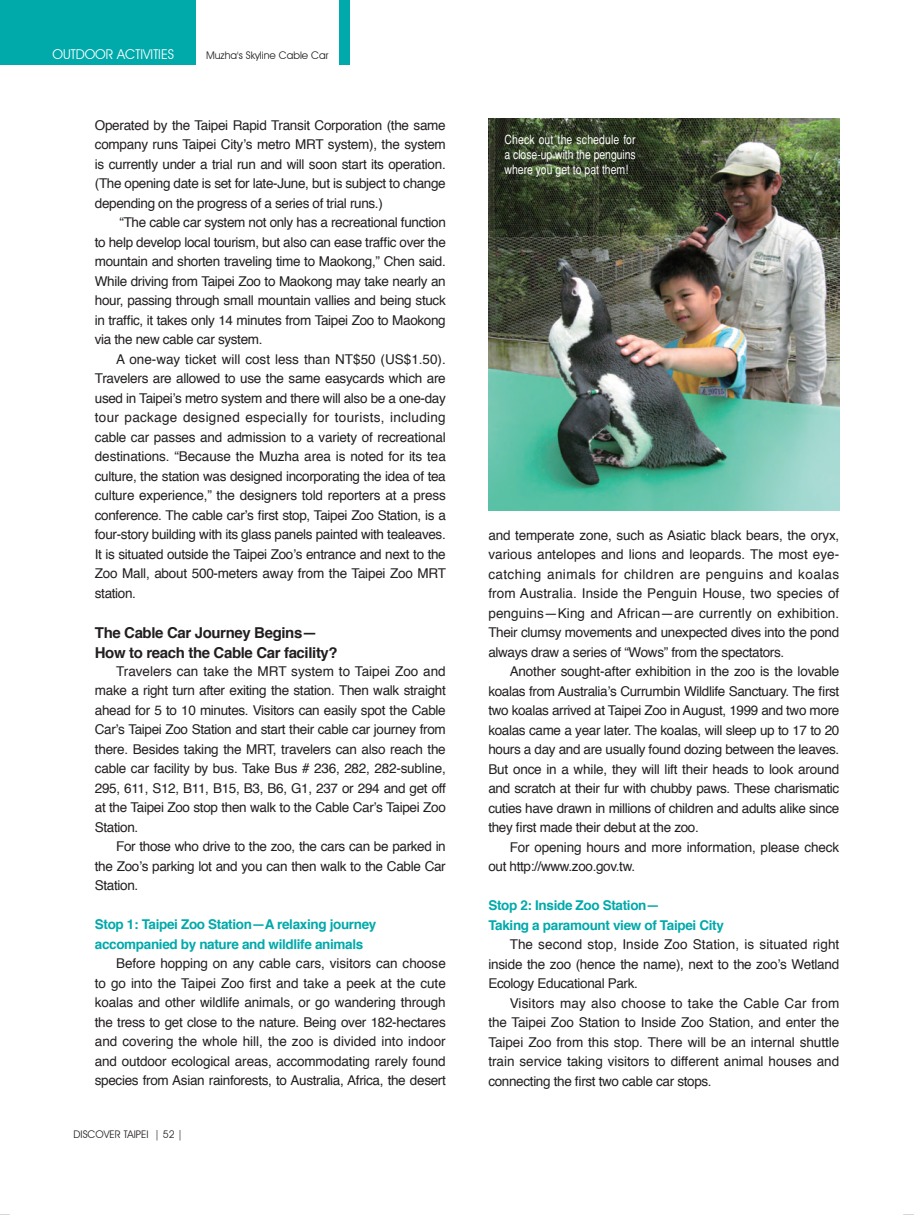
<style>
.page{position:relative;width:914px;height:1215px;background:#fff}
.page>*{position:absolute;margin:0;border:0;box-sizing:border-box;transform-origin:0 0}
.t1{font:700 15px/19.5px "Helvetica";letter-spacing:-.025em;color:#231f20}
.t2{font:13.5px "Helvetica";letter-spacing:-.025em;color:#231f20}
.t3{font:13.5px "Helvetica";color:#231f20}
.t4{font:13.5px "Helvetica";letter-spacing:-.005em;color:#231f20}
.t5{font:13.5px "Helvetica";letter-spacing:.005em;color:#231f20}
.t6{font:700 13.5px "Helvetica";letter-spacing:-.025em;color:#00a9aa}
.t7{font:13.5px "Helvetica";letter-spacing:.01em;color:#231f20}
.t8{font:13.5px "Helvetica";letter-spacing:.02em;color:#231f20}
.t9{font:13.5px "Helvetica";letter-spacing:.03em;color:#231f20}
.t10{font:13.5px "Avant Garde IT Cby BT";color:#fff}
.t11{font:condensed 12.75px/15px "Helvetica";color:#fff;text-align:justify}
.t12{font:10.5px "Avant Garde IT Cby BT";color:#231f20}
</style>
<div class="page">
<img style="left:488px;top:118px;width:351px;height:393px">
<div style="left:0;top:0;width:195px;height:65px;background:#00a9aa"></div>
<div style="left:339px;top:0;width:11px;height:65px;background:#00a9aa"></div>
<p class="t10" style="left:52px;top:46px;width:123px">OUTDOOR ACTIVITIES</p>
<p class="t12" style="left:206px;top:49px;width:124px">Muzha's Skyline Cable Car</p>
<p class="t2" style="left:95px;top:120px;width:352px">Operated by the Taipei Rapid Transit Corporation (the same</p>
<p class="t2" style="left:95px;top:139px;width:352px">company runs Taipei City’s metro MRT system), the system</p>
<p class="t2" style="left:95px;top:159px;width:352px">is currently under a trial run and will soon start its operation.</p>
<p class="t2" style="left:95px;top:178px;width:352px">(The opening date is set for late-June, but is subject to change</p>
<p class="t2" style="left:95px;top:198px;width:289px">depending on the progress of a series of trial runs.)</p>
<p class="t2" style="left:119px;top:217px;width:328px">“The cable car system not only has a recreational function</p>
<p class="t2" style="left:95px;top:237px;width:352px">to help develop local tourism, but also can ease traffic over the</p>
<p class="t2" style="left:95px;top:256px;width:352px">mountain and shorten traveling time to Maokong,” Chen said.</p>
<p class="t2" style="left:95px;top:276px;width:352px">While driving from Taipei Zoo to Maokong may take nearly an</p>
<p class="t2" style="left:95px;top:295px;width:352px">hour, passing through small mountain vallies and being stuck</p>
<p class="t2" style="left:95px;top:315px;width:352px">in traffic, it takes only 14 minutes from Taipei Zoo to Maokong</p>
<p class="t2" style="left:95px;top:334px;width:169px">via the new cable car system.</p>
<p class="t3" style="left:116px;top:354px;width:331px">A one-way ticket will cost less than NT$50 (US$1.50).</p>
<p class="t2" style="left:95px;top:373px;width:352px">Travelers are allowed to use the same easycards which are</p>
<p class="t2" style="left:95px;top:393px;width:352px">used in Taipei’s metro system and there will also be a one-day</p>
<p class="t8" style="left:95px;top:412px;width:352px">tour package designed especially for tourists, including</p>
<p class="t2" style="left:95px;top:432px;width:352px">cable car passes and admission to a variety of recreational</p>
<p class="t4" style="left:95px;top:451px;width:352px">destinations. “Because the Muzha area is noted for its tea</p>
<p class="t2" style="left:95px;top:471px;width:352px">culture, the station was designed incorporating the idea of tea</p>
<p class="t2" style="left:95px;top:490px;width:352px">culture experience,” the designers told reporters at a press</p>
<p class="t2" style="left:95px;top:510px;width:352px">conference. The cable car’s first stop, Taipei Zoo Station, is a</p>
<p class="t2" style="left:95px;top:529px;width:352px">four-story building with its glass panels painted with tealeaves.</p>
<p class="t2" style="left:95px;top:549px;width:352px">It is situated outside the Taipei Zoo’s entrance and next to the</p>
<p class="t2" style="left:95px;top:568px;width:353px">Zoo Mall, about 500-meters away from the Taipei Zoo MRT</p>
<p class="t2" style="left:95px;top:588px;width:43px">station.</p>
<p class="t1" style="left:95px;top:624px;width:244px">The Cable Car Journey Begins—<br>How to reach the Cable Car facility?</p>
<p class="t3" style="left:116px;top:666px;width:331px">Travelers can take the MRT system to Taipei Zoo and</p>
<p class="t2" style="left:95px;top:685px;width:352px">make a right turn after exiting the station. Then walk straight</p>
<p class="t2" style="left:95px;top:705px;width:352px">ahead for 5 to 10 minutes. Visitors can easily spot the Cable</p>
<p class="t2" style="left:95px;top:724px;width:352px">Car’s Taipei Zoo Station and start their cable car journey from</p>
<p class="t2" style="left:95px;top:744px;width:352px">there. Besides taking the MRT, travelers can also reach the</p>
<p class="t2" style="left:95px;top:763px;width:352px">cable car facility by bus. Take Bus # 236, 282, 282-subline,</p>
<p class="t2" style="left:95px;top:783px;width:352px">295, 611, S12, B11, B15, B3, B6, G1, 237 or 294 and get off</p>
<p class="t2" style="left:95px;top:802px;width:352px">at the Taipei Zoo stop then walk to the Cable Car’s Taipei Zoo</p>
<p class="t2" style="left:95px;top:822px;width:45px">Station.</p>
<p class="t2" style="left:116px;top:841px;width:331px">For those who drive to the zoo, the cars can be parked in</p>
<p class="t2" style="left:95px;top:861px;width:352px">the Zoo’s parking lot and you can then walk to the Cable Car</p>
<p class="t2" style="left:95px;top:880px;width:45px">Station.</p>
<p class="t6" style="left:95px;top:919px;width:283px">Stop 1: Taipei Zoo Station—A relaxing journey</p>
<p class="t6" style="left:95px;top:939px;width:270px">accompanied by nature and wildlife animals</p>
<p class="t4" style="left:116px;top:958px;width:331px">Before hopping on any cable cars, visitors can choose</p>
<p class="t3" style="left:95px;top:978px;width:352px">to go into the Taipei Zoo first and take a peek at the cute</p>
<p class="t2" style="left:95px;top:997px;width:352px">koalas and other wildlife animals, or go wandering through</p>
<p class="t2" style="left:95px;top:1017px;width:352px">the tress to get close to the nature. Being over 182-hectares</p>
<p class="t3" style="left:95px;top:1036px;width:352px">and covering the whole hill, the zoo is divided into indoor</p>
<p class="t2" style="left:95px;top:1056px;width:352px">and outdoor ecological areas, accommodating rarely found</p>
<p class="t2" style="left:95px;top:1075px;width:352px">species from Asian rainforests, to Australia, Africa, the desert</p>
<p class="t12" style="left:74px;top:1128px;width:111px">DISCOVER TAIPEI | 52 |</p>
<p class="t11" style="left:504px;top:133px;width:133px">Check out the schedule for a close-up with the penguins where you get to pat them!</p>
<p class="t2" style="left:488px;top:529px;width:352px">and temperate zone, such as Asiatic black bears, the oryx,</p>
<p class="t5" style="left:488px;top:549px;width:352px">various antelopes and lions and leopards. The most eye-</p>
<p class="t9" style="left:488px;top:568px;width:352px">catching animals for children are penguins and koalas</p>
<p class="t5" style="left:488px;top:588px;width:352px">from Australia. Inside the Penguin House, two species of</p>
<p class="t7" style="left:488px;top:607px;width:352px">penguins—King and African—are currently on exhibition.</p>
<p class="t2" style="left:488px;top:627px;width:352px">Their clumsy movements and unexpected dives into the pond</p>
<p class="t2" style="left:488px;top:646px;width:297px">always draw a series of “Wows” from the spectators.</p>
<p class="t2" style="left:509px;top:666px;width:331px">Another sought-after exhibition in the zoo is the lovable</p>
<p class="t2" style="left:488px;top:685px;width:352px">koalas from Australia’s Currumbin Wildlife Sanctuary. The first</p>
<p class="t2" style="left:488px;top:705px;width:352px">two koalas arrived at Taipei Zoo in August, 1999 and two more</p>
<p class="t2" style="left:488px;top:724px;width:352px">koalas came a year later. The koalas, will sleep up to 17 to 20</p>
<p class="t2" style="left:488px;top:744px;width:352px">hours a day and are usually found dozing between the leaves.</p>
<p class="t2" style="left:488px;top:763px;width:352px">But once in a while, they will lift their heads to look around</p>
<p class="t2" style="left:488px;top:783px;width:352px">and scratch at their fur with chubby paws. These charismatic</p>
<p class="t2" style="left:488px;top:802px;width:352px">cuties have drawn in millions of children and adults alike since</p>
<p class="t2" style="left:488px;top:822px;width:212px">they first made their debut at the zoo.</p>
<p class="t2" style="left:509px;top:841px;width:331px">For opening hours and more information, please check</p>
<p class="t2" style="left:488px;top:861px;width:148px">out http://www.zoo.gov.tw.</p>
<p class="t6" style="left:488px;top:900px;width:173px">Stop 2: Inside Zoo Station—</p>
<p class="t6" style="left:488px;top:919px;width:237px">Taking a paramount view of Taipei City</p>
<p class="t5" style="left:509px;top:939px;width:331px">The second stop, Inside Zoo Station, is situated right</p>
<p class="t2" style="left:488px;top:958px;width:352px">inside the zoo (hence the name), next to the zoo’s Wetland</p>
<p class="t2" style="left:488px;top:978px;width:151px">Ecology Educational Park.</p>
<p class="t7" style="left:509px;top:997px;width:331px">Visitors may also choose to take the Cable Car from</p>
<p class="t2" style="left:488px;top:1017px;width:352px">the Taipei Zoo Station to Inside Zoo Station, and enter the</p>
<p class="t4" style="left:488px;top:1036px;width:352px">Taipei Zoo from this stop. There will be an internal shuttle</p>
<p class="t3" style="left:488px;top:1056px;width:352px">train service taking visitors to different animal houses and</p>
<p class="t2" style="left:488px;top:1075px;width:225px">connecting the first two cable car stops.</p>
</div>
